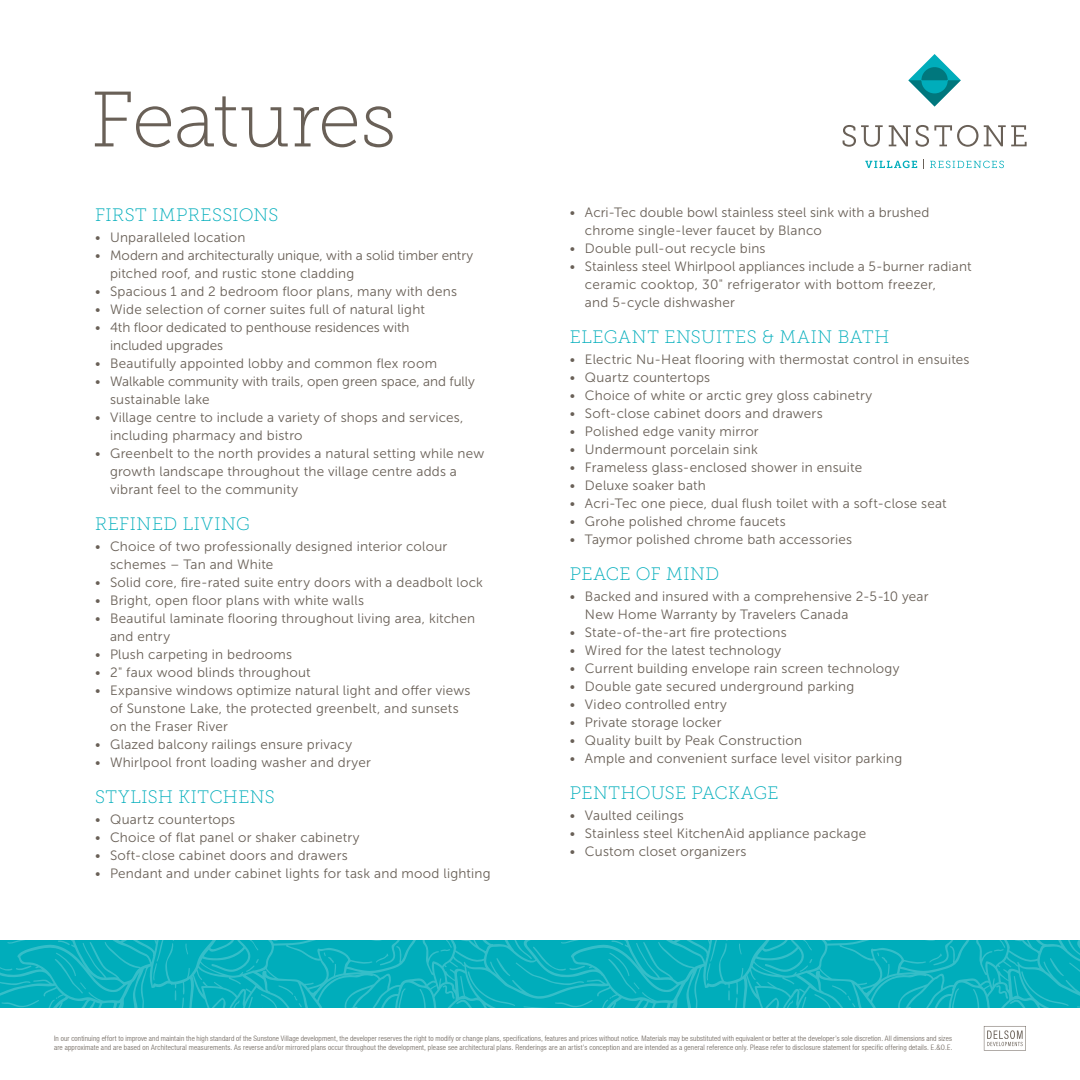
<style>
.page{position:relative;width:1080px;height:1080px;background:#fff}
.page>*{position:absolute;margin:0;border:0;box-sizing:border-box;transform-origin:0 0}
.t1{font:78.3px "Museo Slab 100";letter-spacing:-.01em;color:#696057}
.t2{font:18px "Museo Slab 100";letter-spacing:.025em;color:#00adbb}
.t3{font:13.5px/18px "Museo Sans 300";letter-spacing:.015em;color:#696057}
.t4{font:300 condensed 7.5px/9px "Helvetica Neue LT";letter-spacing:.02em;color:#696057}
</style>
<div class="page">
<svg style="left:0;top:940px;width:1021px;height:68px;background:#0ab0bd"></svg>
<svg style="left:973px;top:988px;width:6px;height:20px"></svg>
<svg style="left:929px;top:953px;width:13px;height:10px"></svg>
<svg style="left:825px;top:940px;width:65px;height:1px"></svg>
<svg style="left:1021px;top:940px;width:59px;height:68px;background:#0ab0bd"></svg>
<svg style="left:781px;top:1000px;width:12px;height:8px"></svg>
<svg style="left:728px;top:990px;width:10px;height:18px"></svg>
<svg style="left:877px;top:952px;width:11px;height:11px"></svg>
<svg style="left:799px;top:959px;width:13px;height:13px"></svg>
<svg style="left:7px;top:940px;width:41px;height:4px"></svg>
<svg style="left:440px;top:940px;width:12px;height:12px"></svg>
<svg style="left:272px;top:940px;width:64px;height:1px"></svg>
<svg style="left:376px;top:953px;width:12px;height:10px"></svg>
<svg style="left:419px;top:988px;width:7px;height:20px"></svg>
<svg style="left:0;top:952px;width:86px;height:56px;background:#0ab0bd"></svg>
<svg style="left:58px;top:940px;width:12px;height:6px"></svg>
<svg style="left:185px;top:943px;width:3px;height:12px"></svg>
<svg style="left:153px;top:963px;width:4px;height:18px"></svg>
<svg style="left:261px;top:985px;width:41px;height:23px"></svg>
<svg style="left:228px;top:996px;width:25px;height:12px"></svg>
<svg style="left:175px;top:990px;width:9px;height:18px"></svg>
<svg style="left:324px;top:952px;width:10px;height:11px"></svg>
<svg style="left:442px;top:984px;width:13px;height:15px"></svg>
<svg style="left:246px;top:959px;width:13px;height:13px"></svg>
<svg style="left:468px;top:940px;width:172px;height:68px;background:#0ab0bd"></svg>
<svg style="left:984px;top:1026px;width:42px;height:25px"></svg>
<svg style="left:908px;top:54px;width:53px;height:53px"></svg>
<svg style="left:843px;top:125px;width:184px;height:22px"></svg>
<svg style="left:865px;top:161px;width:52px;height:7px"></svg>
<svg style="left:930px;top:160px;width:74px;height:9px"></svg>
<h1 class="t1" style="left:91px;top:77px;width:307px">Features</h1>
<h2 class="t2" style="left:95px;top:205px;width:185px">FIRST IMPRESSIONS</h2>
<p class="t3" style="left:95px;top:228px;width:152px">• Unparalleled location</p>
<p class="t3" style="left:110px;top:246px;width:365px;text-indent:-15px">• Modern and architecturally unique, with a solid timber entry pitched roof, and rustic stone cladding</p>
<p class="t3" style="left:95px;top:282px;width:363px">• Spacious 1 and 2 bedroom floor plans, many with dens</p>
<p class="t3" style="left:95px;top:300px;width:331px">• Wide selection of corner suites full of natural light</p>
<p class="t3" style="left:110px;top:318px;width:301px;text-indent:-15px">• 4th floor dedicated to penthouse residences with included upgrades</p>
<p class="t3" style="left:95px;top:354px;width:344px">• Beautifully appointed lobby and common flex room</p>
<p class="t3" style="left:110px;top:372px;width:366px;text-indent:-15px">• Walkable community with trails, open green space, and fully sustainable lake</p>
<p class="t3" style="left:110px;top:408px;width:355px;text-indent:-15px">• Village centre to include a variety of shops and services, including pharmacy and bistro</p>
<p class="t3" style="left:110px;top:444px;width:376px;text-indent:-15px">• Greenbelt to the north provides a natural setting while new growth landscape throughout the village centre adds a vibrant feel to the community</p>
<h2 class="t2" style="left:95px;top:514px;width:156px">REFINED LIVING</h2>
<p class="t3" style="left:110px;top:537px;width:339px;text-indent:-15px">• Choice of two professionally designed interior colour schemes – Tan and White</p>
<p class="t3" style="left:95px;top:573px;width:390px">• Solid core, fire-rated suite entry doors with a deadbolt lock</p>
<p class="t3" style="left:95px;top:591px;width:271px">• Bright, open floor plans with white walls</p>
<p class="t3" style="left:110px;top:609px;width:367px;text-indent:-15px">• Beautiful laminate flooring throughout living area, kitchen and entry</p>
<p class="t3" style="left:95px;top:645px;width:199px">• Plush carpeting in bedrooms</p>
<p class="t3" style="left:95px;top:663px;width:217px">• 2" faux wood blinds throughout</p>
<p class="t3" style="left:110px;top:681px;width:362px;text-indent:-15px">• Expansive windows optimize natural light and offer views of Sunstone Lake, the protected greenbelt, and sunsets on the Fraser River</p>
<p class="t3" style="left:95px;top:735px;width:259px">• Glazed balcony railings ensure privacy</p>
<p class="t3" style="left:95px;top:753px;width:277px">• Whirlpool front loading washer and dryer</p>
<h2 class="t2" style="left:95px;top:787px;width:181px">STYLISH KITCHENS</h2>
<p class="t3" style="left:95px;top:810px;width:142px">• Quartz countertops</p>
<p class="t3" style="left:95px;top:828px;width:266px">• Choice of flat panel or shaker cabinetry</p>
<p class="t3" style="left:95px;top:846px;width:254px">• Soft-close cabinet doors and drawers</p>
<p class="t3" style="left:95px;top:864px;width:397px">• Pendant and under cabinet lights for task and mood lighting</p>
<p class="t3" style="left:585px;top:204px;width:346px;text-indent:-15px">• Acri-Tec double bowl stainless steel sink with a brushed chrome single-lever faucet by Blanco</p>
<p class="t3" style="left:570px;top:240px;width:197px">• Double pull-out recycle bins</p>
<p class="t3" style="left:585px;top:258px;width:388px;text-indent:-15px">• Stainless steel Whirlpool appliances include a 5-burner radiant ceramic cooktop, 30" refrigerator with bottom freezer,<br>and 5-cycle dishwasher</p>
<h2 class="t2" style="left:570px;top:327px;width:321px">ELEGANT ENSUITES &amp; MAIN BATH</h2>
<p class="t3" style="left:570px;top:351px;width:401px">• Electric Nu-Heat flooring with thermostat control in ensuites</p>
<p class="t3" style="left:570px;top:369px;width:142px">• Quartz countertops</p>
<p class="t3" style="left:570px;top:387px;width:304px">• Choice of white or arctic grey gloss cabinetry</p>
<p class="t3" style="left:570px;top:405px;width:254px">• Soft-close cabinet doors and drawers</p>
<p class="t3" style="left:570px;top:423px;width:190px">• Polished edge vanity mirror</p>
<p class="t3" style="left:570px;top:441px;width:189px">• Undermount porcelain sink</p>
<p class="t3" style="left:570px;top:459px;width:294px">• Frameless glass-enclosed shower in ensuite</p>
<p class="t3" style="left:570px;top:477px;width:138px">• Deluxe soaker bath</p>
<p class="t3" style="left:570px;top:495px;width:378px">• Acri-Tec one piece, dual flush toilet with a soft-close seat</p>
<p class="t3" style="left:570px;top:513px;width:217px">• Grohe polished chrome faucets</p>
<p class="t3" style="left:570px;top:531px;width:284px">• Taymor polished chrome bath accessories</p>
<h2 class="t2" style="left:570px;top:564px;width:151px">PEACE OF MIND</h2>
<p class="t3" style="left:585px;top:588px;width:345px;text-indent:-15px">• Backed and insured with a comprehensive 2-5-10 year<br>New Home Warranty by Travelers Canada</p>
<p class="t3" style="left:570px;top:624px;width:218px">• State-of-the-art fire protections</p>
<p class="t3" style="left:570px;top:642px;width:213px">• Wired for the latest technology</p>
<p class="t3" style="left:570px;top:660px;width:331px">• Current building envelope rain screen technology</p>
<p class="t3" style="left:570px;top:678px;width:286px">• Double gate secured underground parking</p>
<p class="t3" style="left:570px;top:696px;width:159px">• Video controlled entry</p>
<p class="t3" style="left:570px;top:714px;width:153px">• Private storage locker</p>
<p class="t3" style="left:570px;top:732px;width:234px">• Quality built by Peak Construction</p>
<p class="t3" style="left:570px;top:750px;width:334px">• Ample and convenient surface level visitor parking</p>
<h2 class="t2" style="left:570px;top:783px;width:210px">PENTHOUSE PACKAGE</h2>
<p class="t3" style="left:570px;top:807px;width:115px">• Vaulted ceilings</p>
<p class="t3" style="left:570px;top:825px;width:298px">• Stainless steel KitchenAid appliance package</p>
<p class="t3" style="left:570px;top:843px;width:178px">• Custom closet organizers</p>
<p class="t4" style="left:54px;top:1034px;width:900px">In our continuing effort to improve and maintain the high standard of the Sunstone Village development, the developer reserves the right to modify or change plans, specifications, features and prices without notice. Materials may be substituted with equivalent or better at the developer’s sole discretion. All dimensions and sizes are approximate and are based on Architectural measurements. As reverse and/or mirrored plans occur throughout the development, please see architectural plans. Renderings are an artist’s conception and are intended as a general reference only. Please refer to disclosure statement for specific offering details. E.&amp;O.E.</p>
</div>
